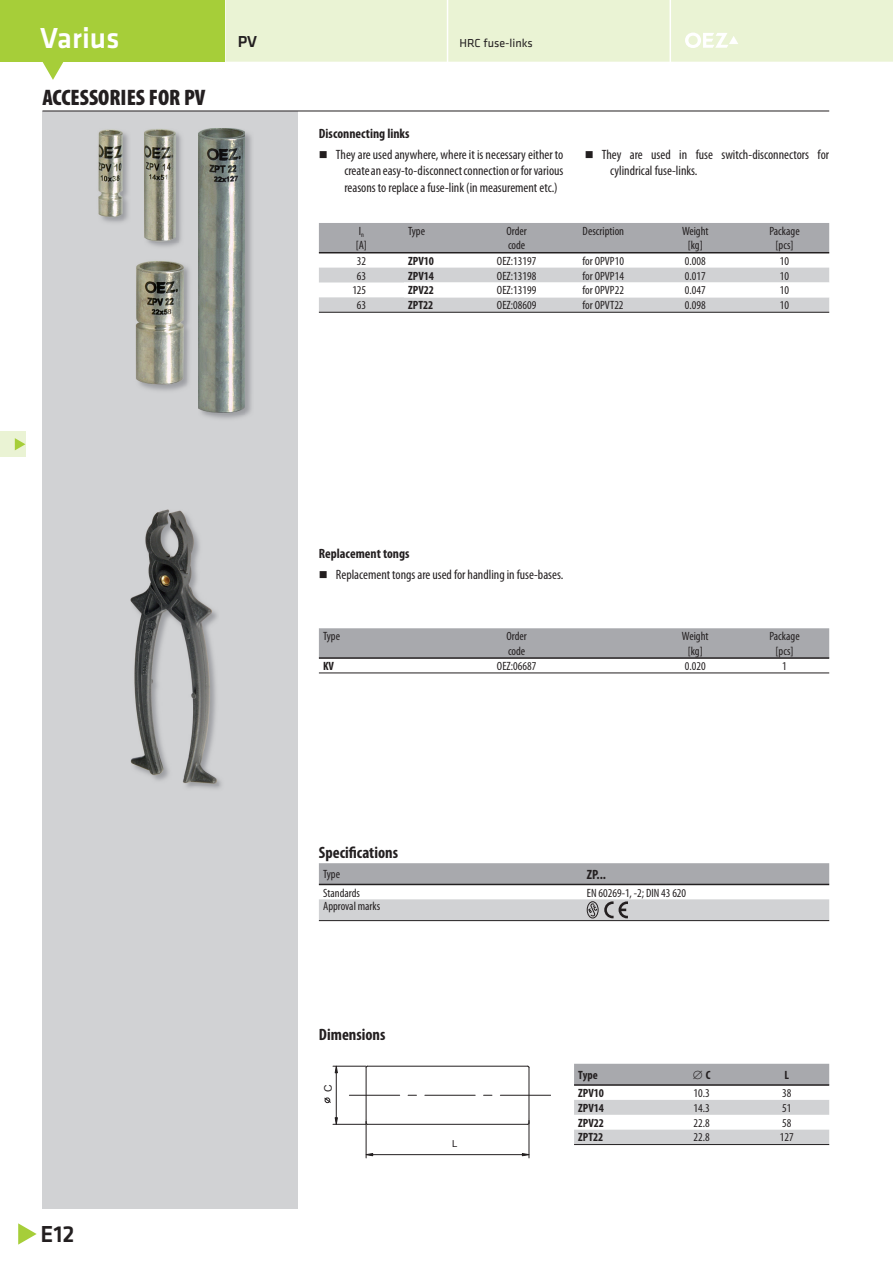
<style>
.page{position:relative;width:893px;height:1263px;background:#fff}
.page>*{position:absolute;margin:0;border:0;box-sizing:border-box;transform-origin:0 0}
.t1{font:500 30px "Klavika";color:#fff}
.t2{font:500 24px "Klavika";color:#231f20}
.t3{font:900 condensed 22.5px "Myriad Pro";color:#231f20}
.t4{font:700 condensed 16.5px "Myriad Pro";color:#231f20}
.t5{font:500 16.5px "Klavika";color:#231f20}
.t6{font:condensed 13.5px/16.2px "Myriad Pro";color:#231f20;text-align:justify}
.t7{font:700 condensed 13.5px "Myriad Pro";color:#231f20}
.t8{font:condensed 12px "Myriad Pro";color:#231f20}
.t9{font:700 condensed 12px "Myriad Pro";color:#231f20}
.t10{font:12px "Klavika";color:#231f20}
.t11{font:10.5px "Arial";color:#231f20}
.t12{font:9.6px "Arial";color:#231f20}
</style>
<div class="page">
<svg style="left:319px;top:863px;width:510px;height:21px;background:#a7a8ab"></svg>
<hr style="left:319px;top:884px;width:510px;height:1px;background:#231f20">
<div style="left:42px;top:111px;width:256px;height:1098px;background:#d1d2d4"></div>
<div style="left:319px;top:223px;width:510px;height:29px;background:#a8a9ad"></div>
<svg style="left:319px;top:268px;width:510px;height:44px"></svg>
<hr style="left:319px;top:252px;width:510px;height:1px;background:#231f20">
<hr style="left:319px;top:312px;width:510px;height:1px;background:#231f20">
<div style="left:319px;top:628px;width:510px;height:29px;background:#a8a9ad"></div>
<hr style="left:319px;top:657px;width:510px;height:2px;background:#231f20">
<hr style="left:319px;top:673px;width:510px;height:1px;background:#231f20">
<div style="left:0;top:0;width:224px;height:62px;background:#a6ce39"></div>
<svg style="left:42px;top:62px;width:22px;height:18px"></svg>
<svg style="left:18px;top:1223px;width:19px;height:22px"></svg>
<div style="left:226px;top:0;width:667px;height:62px;background:#eaf3d4"></div>
<div style="left:0;top:432px;width:25px;height:25px;background:#eaf3d4"></div>
<svg style="left:15px;top:438px;width:10px;height:12px"></svg>
<hr style="left:42px;top:111px;width:787px;height:1px;background:#231f20">
<svg style="left:574px;top:1100px;width:255px;height:44px"></svg>
<hr style="left:574px;top:1144px;width:255px;height:1px;background:#231f20">
<hr style="left:574px;top:1084px;width:255px;height:2px;background:#231f20">
<hr style="left:529px;top:1068px;width:1px;height:55px;background:#231f20">
<hr style="left:367px;top:1124px;width:161px;height:1px;background:#231f20">
<hr style="left:366px;top:1068px;width:1px;height:55px;background:#231f20">
<hr style="left:367px;top:1066px;width:161px;height:1px;background:#231f20">
<svg style="left:349px;top:1095px;width:202px;height:1px"></svg>
<hr style="left:333px;top:1066px;width:33px;height:1px;background:#231f20">
<hr style="left:333px;top:1124px;width:33px;height:1px;background:#231f20">
<hr style="left:336px;top:1073px;width:1px;height:45px;background:#231f20">
<svg style="left:335px;top:1066px;width:2px;height:7px"></svg>
<svg style="left:335px;top:1118px;width:2px;height:7px"></svg>
<hr style="left:366px;top:1121px;width:1px;height:37px;background:#231f20">
<hr style="left:529px;top:1120px;width:1px;height:38px;background:#231f20">
<hr style="left:373px;top:1154px;width:149px;height:1px;background:#231f20">
<svg style="left:366px;top:1153px;width:7px;height:3px"></svg>
<svg style="left:527px;top:1119px;width:3px;height:6px"></svg>
<svg style="left:522px;top:1153px;width:8px;height:3px"></svg>
<svg style="left:324px;top:1098px;width:7px;height:5px"></svg>
<img style="left:106px;top:133px;width:23px;height:90px">
<img style="left:98px;top:129px;width:26px;height:92px">
<img style="left:149px;top:133px;width:32px;height:114px">
<img style="left:144px;top:129px;width:34px;height:114px">
<img style="left:198px;top:132px;width:54px;height:287px">
<img style="left:199px;top:128px;width:46px;height:286px">
<img style="left:142px;top:267px;width:48px;height:124px">
<img style="left:135px;top:261px;width:51px;height:125px">
<img style="left:186px;top:779px;width:35px;height:10px">
<img style="left:131px;top:510px;width:87px;height:275px">
<svg style="left:319px;top:899px;width:510px;height:22px;background:#c7c7c9"></svg>
<div style="left:574px;top:1064px;width:255px;height:21px;background:#a8a9ad"></div>
<h1 class="t1" style="left:40px;top:20px;width:81px">Varius</h1>
<h3 class="t3" style="left:42px;top:84px;width:164px">ACCESSORIES FOR PV</h3>
<h3 class="t5" style="left:238px;top:32px;width:21px">PV</h3>
<p class="t7" style="left:319px;top:129px;width:92px">Disconnecting links</p>
<p class="t10" style="left:459px;top:39px;width:75px">HRC fuse-links</p>
<p class="t6" style="left:344px;top:147px;width:221px;text-indent:-8px">They are used anywhere, where it is necessary either to create an easy-to-disconnect connection or for various reasons to replace a fuse-link (in measurement etc.)</p>
<p class="t6" style="left:610px;top:147px;width:220px;text-indent:-8px">They are used in fuse switch-disconnectors for cylindrical fuse-links.</p>
<p class="t8" style="left:359px;top:226px;width:7px">I<sub>n</sub></p>
<p class="t8" style="left:408px;top:226px;width:18px">Type</p>
<p class="t8" style="left:506px;top:226px;width:22px">Order</p>
<p class="t8" style="left:582px;top:226px;width:43px">Description</p>
<p class="t8" style="left:682px;top:226px;width:28px">Weight</p>
<p class="t8" style="left:769px;top:226px;width:32px">Package</p>
<p class="t8" style="left:356px;top:241px;width:12px">[A]</p>
<p class="t8" style="left:508px;top:241px;width:19px">code</p>
<p class="t8" style="left:688px;top:241px;width:16px">[kg]</p>
<p class="t8" style="left:775px;top:241px;width:19px">[pcs]</p>
<p class="t8" style="left:357px;top:256px;width:11px">32</p>
<p class="t9" style="left:408px;top:256px;width:27px">ZPV10</p>
<p class="t8" style="left:497px;top:256px;width:41px">OEZ:13197</p>
<p class="t8" style="left:582px;top:256px;width:43px">for OPVP10</p>
<p class="t8" style="left:685px;top:256px;width:22px">0.008</p>
<p class="t8" style="left:780px;top:256px;width:11px">10</p>
<p class="t8" style="left:357px;top:271px;width:11px">63</p>
<p class="t9" style="left:408px;top:271px;width:27px">ZPV14</p>
<p class="t8" style="left:497px;top:271px;width:41px">OEZ:13198</p>
<p class="t8" style="left:582px;top:271px;width:43px">for OPVP14</p>
<p class="t8" style="left:685px;top:271px;width:22px">0.017</p>
<p class="t8" style="left:780px;top:271px;width:11px">10</p>
<p class="t8" style="left:352px;top:286px;width:15px">125</p>
<p class="t9" style="left:408px;top:286px;width:27px">ZPV22</p>
<p class="t8" style="left:497px;top:286px;width:41px">OEZ:13199</p>
<p class="t8" style="left:582px;top:286px;width:43px">for OPVP22</p>
<p class="t8" style="left:685px;top:286px;width:22px">0.047</p>
<p class="t8" style="left:780px;top:286px;width:11px">10</p>
<p class="t8" style="left:357px;top:301px;width:11px">63</p>
<p class="t9" style="left:408px;top:301px;width:27px">ZPT22</p>
<p class="t8" style="left:497px;top:301px;width:41px">OEZ:08609</p>
<p class="t8" style="left:582px;top:301px;width:43px">for OPVT22</p>
<p class="t8" style="left:685px;top:301px;width:22px">0.098</p>
<p class="t8" style="left:780px;top:301px;width:11px">10</p>
<h2 class="t2" style="left:41px;top:1219px;width:36px">E12</h2>
<p class="t7" style="left:319px;top:548px;width:92px">Replacement tongs</p>
<p class="t6" style="left:336px;top:567px;width:229px">Replacement tongs are used for handling in fuse-bases.</p>
<p class="t8" style="left:323px;top:632px;width:18px">Type</p>
<p class="t8" style="left:506px;top:632px;width:22px">Order</p>
<p class="t8" style="left:682px;top:632px;width:28px">Weight</p>
<p class="t8" style="left:769px;top:632px;width:32px">Package</p>
<p class="t8" style="left:508px;top:646px;width:19px">code</p>
<p class="t8" style="left:688px;top:646px;width:16px">[kg]</p>
<p class="t8" style="left:775px;top:646px;width:19px">[pcs]</p>
<p class="t9" style="left:323px;top:662px;width:12px">KV</p>
<p class="t8" style="left:497px;top:662px;width:41px">OEZ:06687</p>
<p class="t8" style="left:685px;top:662px;width:22px">0.020</p>
<p class="t8" style="left:782px;top:662px;width:6px">1</p>
<h3 class="t4" style="left:319px;top:846px;width:81px">Specifications</h3>
<p class="t8" style="left:323px;top:869px;width:18px">Type</p>
<p class="t7" style="left:587px;top:869px;width:21px">ZP...</p>
<p class="t8" style="left:323px;top:888px;width:38px">Standards</p>
<p class="t8" style="left:587px;top:888px;width:101px">EN 60269-1, -2; DIN 43 620</p>
<p class="t8" style="left:323px;top:902px;width:59px">Approval marks</p>
<h3 class="t4" style="left:319px;top:1029px;width:68px">Dimensions</h3>
<p class="t11" style="left:322px;top:1092px;width:9px;rotate:-90deg">C</p>
<p class="t12" style="left:452px;top:1138px;width:7px">L</p>
<p class="t9" style="left:578px;top:1070px;width:21px">Type</p>
<p class="t9" style="left:706px;top:1070px;width:6px">C</p>
<p class="t9" style="left:784px;top:1070px;width:6px">L</p>
<p class="t9" style="left:578px;top:1089px;width:27px">ZPV10</p>
<p class="t8" style="left:693px;top:1089px;width:18px">10.3</p>
<p class="t8" style="left:782px;top:1089px;width:11px">38</p>
<p class="t9" style="left:578px;top:1103px;width:27px">ZPV14</p>
<p class="t8" style="left:693px;top:1103px;width:18px">14.3</p>
<p class="t8" style="left:782px;top:1103px;width:11px">51</p>
<p class="t9" style="left:578px;top:1118px;width:27px">ZPV22</p>
<p class="t8" style="left:693px;top:1118px;width:18px">22.8</p>
<p class="t8" style="left:782px;top:1118px;width:11px">58</p>
<p class="t9" style="left:578px;top:1133px;width:27px">ZPT22</p>
<p class="t8" style="left:693px;top:1133px;width:18px">22.8</p>
<p class="t8" style="left:780px;top:1133px;width:15px">127</p>
</div>
